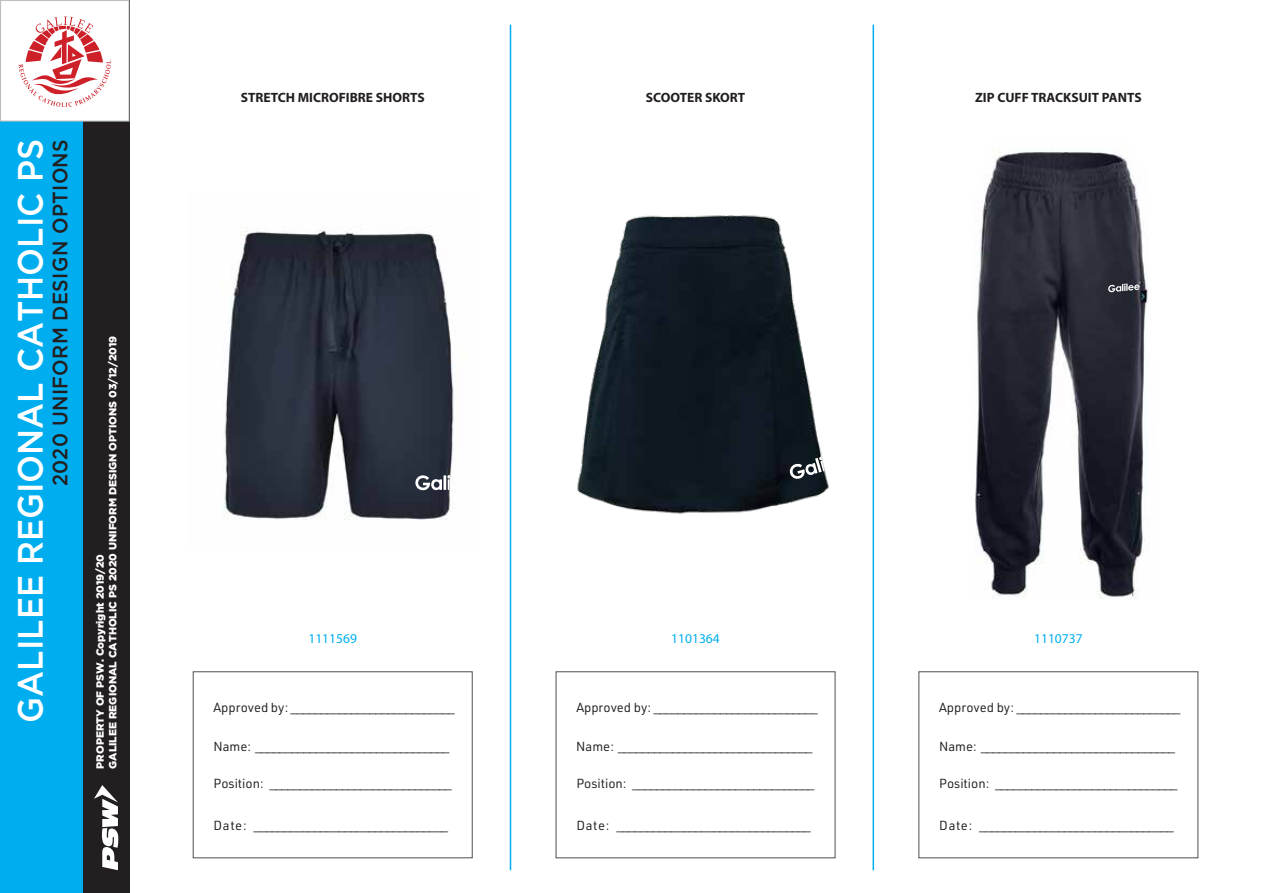
<style>
.page{position:relative;width:1263px;height:893px;background:#fff}
.page>*{position:absolute;margin:0;border:0;box-sizing:border-box;transform-origin:0 0}
.t1{font:500 35.25px "Gotham HTF";color:#fff;scale:.94 1}
.t2{font:500 20.85px "Gotham HTF";letter-spacing:.02em;color:#231f20;scale:.93 1}
.t3{font:700 13.5px "Myriad Pro";color:#231f20}
.t4{font:13.5px "Myriad Pro";color:#00aeef}
.t5{font:12.9px "URWDIN";color:#231f20}
.t6{font:900 10.5px/12.6px "Gotham HTF";color:#fff}
</style>
<div class="page">
<img style="left:577px;top:215px;width:252px;height:299px">
<img style="left:223px;top:227px;width:233px;height:293px">
<div style="left:0;top:0;width:129px;height:893px;background:#231f20"></div>
<div style="left:0;top:0;width:83px;height:893px;background:#00aeef"></div>
<svg style="left:94px;top:785px;width:24px;height:85px"></svg>
<hr style="left:510px;top:25px;width:1px;height:845px;background:#00aeef">
<div style="left:193px;top:672px;width:279px;height:186px;border:1px solid #4f4f51"></div>
<hr style="left:872px;top:25px;width:2px;height:845px;background:#00aeef">
<div style="left:556px;top:672px;width:279px;height:186px;border:1px solid #4f4f51"></div>
<div style="left:919px;top:672px;width:279px;height:186px;border:1px solid #4f4f51"></div>
<svg style="left:0;top:0;width:129px;height:122px;background:#f4dcdd"></svg>
<img style="left:975px;top:149px;width:173px;height:450px">
<svg style="left:415px;top:475px;width:36px;height:16px"></svg>
<svg style="left:1108px;top:283px;width:32px;height:10px"></svg>
<svg style="left:788px;top:456px;width:39px;height:24px"></svg>
<h1 class="t1" style="left:10px;top:723px;width:622px;rotate:-90deg">GALILEE REGIONAL CATHOLIC PS</h1>
<h2 class="t2" style="left:48px;top:486px;width:375px;rotate:-90deg">2020 UNIFORM DESIGN OPTIONS</h2>
<p class="t6" style="left:94px;top:769px;width:434px;rotate:-90deg">PROPERTY OF PSW. Copyright 2019/20<br>GALILEE REGIONAL CATHOLIC PS 2020 UNIFORM DESIGN OPTIONS 03/12/2019</p>
<p class="t3" style="left:241px;top:89px;width:185px">STRETCH MICROFIBRE SHORTS</p>
<p class="t4" style="left:308px;top:630px;width:50px">1111569</p>
<p class="t5" style="left:213px;top:699px;width:243px">Approved by: ___________________________</p>
<p class="t5" style="left:213px;top:738px;width:237px">Name: ________________________________</p>
<p class="t5" style="left:213px;top:775px;width:240px">Position: ______________________________</p>
<p class="t5" style="left:213px;top:817px;width:236px">Date: ________________________________</p>
<p class="t3" style="left:646px;top:89px;width:101px">SCOOTER SKORT</p>
<p class="t4" style="left:671px;top:630px;width:50px">1101364</p>
<p class="t5" style="left:576px;top:699px;width:243px">Approved by: ___________________________</p>
<p class="t5" style="left:576px;top:738px;width:237px">Name: ________________________________</p>
<p class="t5" style="left:576px;top:775px;width:240px">Position: ______________________________</p>
<p class="t5" style="left:576px;top:817px;width:236px">Date: ________________________________</p>
<p class="t3" style="left:975px;top:89px;width:168px">ZIP CUFF TRACKSUIT PANTS</p>
<p class="t4" style="left:1034px;top:630px;width:50px">1110737</p>
<p class="t5" style="left:939px;top:699px;width:243px">Approved by: ___________________________</p>
<p class="t5" style="left:939px;top:738px;width:237px">Name: ________________________________</p>
<p class="t5" style="left:939px;top:775px;width:240px">Position: ______________________________</p>
<p class="t5" style="left:939px;top:817px;width:236px">Date: ________________________________</p>
</div>
